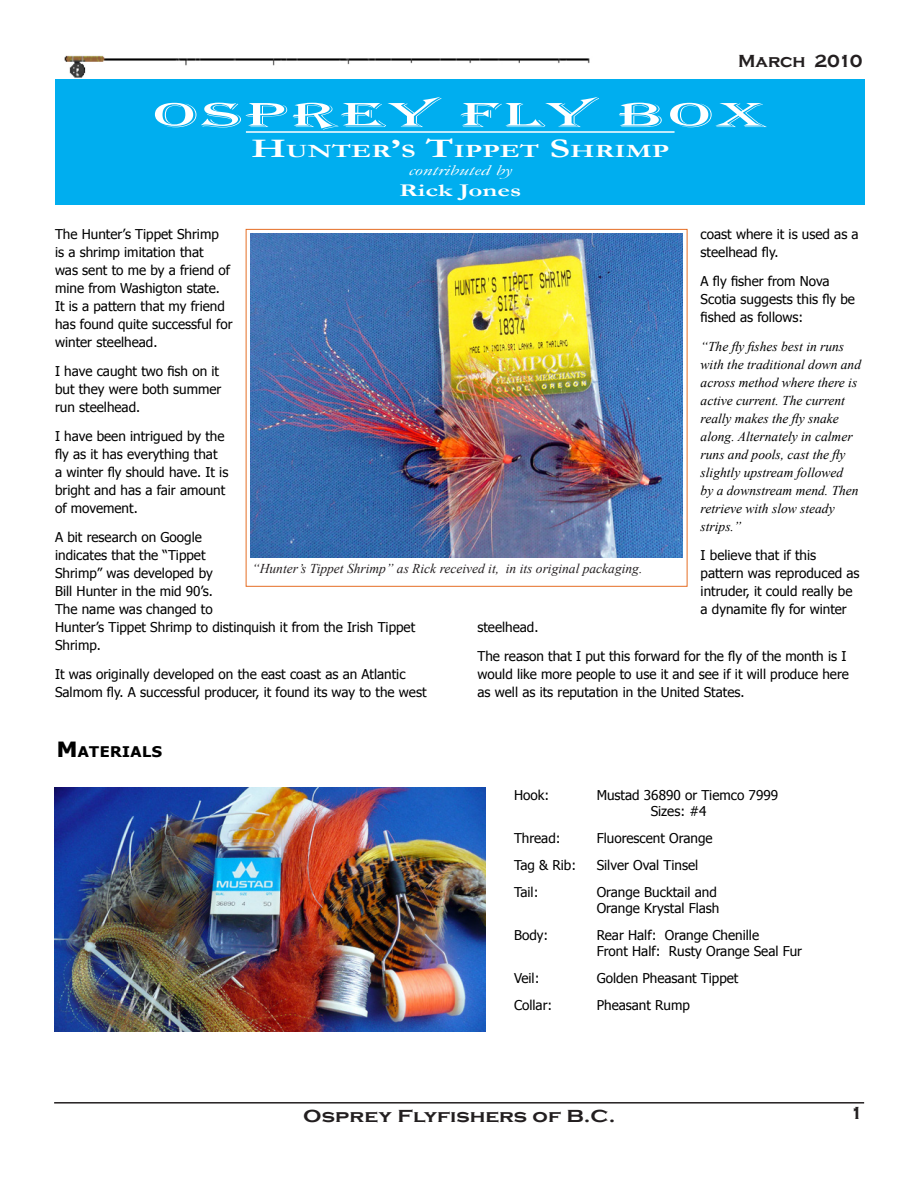
<style>
.page{position:relative;width:918px;height:1188px;background:#fff}
.page>*{position:absolute;margin:0;border:0;box-sizing:border-box;transform-origin:0 0}
.t1{font:36px "Algerian";letter-spacing:.05em;color:#fff;scale:2 1}
.t2{font:700 18.9px "Garamond";color:#fff;scale:1.5 1}
.t3{font:700 18px "Copperplate Gothic";color:#231f20;scale:1.2 1}
.t4{font:700 18px "Copperplate Gothic";color:#231f20}
.t5{font:700 18px "Garamond";color:#fff;scale:1.5 1}
.t6{font:italic 15px "Garamond";color:#fff;scale:1.5 1}
.t7{font:700 14.7px "Tahoma";letter-spacing:.03em;color:#000;scale:1.1 1}
.t8{font:13.5px/18px "Tahoma";color:#000}
.t9{font:italic 13.5px/18px "Times New Roman";color:#000}
.t10{font:italic 13.5px "Times New Roman";color:#231f20}
.s1{font-size:27px}
.s2{font-size:21px}
</style>
<div class="page">
<hr style="left:54px;top:1102px;width:810px;height:2px;background:#231f20">
<div style="left:55px;top:80px;width:810px;height:125px;background:#00aeef"></div>
<hr style="left:246px;top:131px;width:429px;height:2px;background:#fff">
<img style="left:64px;top:55px;width:526px;height:23px">
<img style="left:251px;top:233px;width:432px;height:324px">
<img style="left:54px;top:788px;width:432px;height:243px">
<p class="t4" style="left:738px;top:51px;width:126px">March 2010</p>
<p class="t1" style="left:153px;top:95px;width:308px">OSPREY FLY BOX</p>
<p class="t2" style="left:251px;top:138px;width:280px"><span class="s1">H</span>UNTER<span class="s1">’</span>S <span class="s1">T</span>IPPET <span class="s1">S</span>HRIMP</p>
<p class="t6" style="left:408px;top:160px;width:71px">contributed by</p>
<p class="t5" style="left:399px;top:178px;width:83px">Rick Jones</p>
<p class="t8" style="left:55px;top:225px;width:179px">The Hunter’s Tippet Shrimp<br>is a shrimp imitation that<br>was sent to me by a friend of mine from Washigton state.<br>It is a pattern that my friend has found quite successful for winter steelhead.</p>
<p class="t8" style="left:55px;top:362px;width:168px">I have caught two fish on it but they were both summer run steelhead.</p>
<p class="t8" style="left:55px;top:426px;width:175px">I have been intrigued by the fly as it has everything that<br>a winter fly should have. It is bright and has a fair amount of movement.</p>
<p class="t8" style="left:55px;top:527px;width:362px">A bit research on Google<br>indicates that the “Tippet<br>Shrimp” was developed by<br>Bill Hunter in the mid 90’s.<br>The name was changed to<br>Hunter’s Tippet Shrimp to distinquish it from the Irish Tippet<br>Shrimp.</p>
<p class="t8" style="left:55px;top:664px;width:373px">It was originally developed on the east coast as an Atlantic<br>Salmom fly. A successful producer, it found its way to the west</p>
<p class="t8" style="left:701px;top:225px;width:160px">coast where it is used as a steelhead fly.</p>
<p class="t8" style="left:701px;top:272px;width:156px">A fly fisher from Nova<br>Scotia suggests this fly be fished as follows:</p>
<p class="t9" style="left:701px;top:337px;width:162px">“The fly fishes best in runs with the traditional down and across method where there is active current. The current really makes the fly snake along. Alternately in calmer runs and pools, cast the fly slightly upstream followed<br>by a downstream mend. Then retrieve with slow steady strips.”</p>
<p class="t8" style="left:701px;top:545px;width:161px">I believe that if this pattern was reproduced as intruder, it could really be a dynamite fly for winter</p>
<p class="t10" style="left:252px;top:559px;width:392px">“Hunter’s Tippet Shrimp” as Rick received it, in its original packaging.</p>
<p class="t8" style="left:477px;top:617px;width:63px">steelhead.</p>
<p class="t8" style="left:477px;top:646px;width:373px">The reason that I put this forward for the fly of the month is I would like more people to use it and see if it will produce here as well as its reputation in the United States.</p>
<p class="t7" style="left:57px;top:741px;width:97px"><span class="s2">M</span>ATERIALS</p>
<p class="t8" style="left:514px;top:785px;width:37px">Hook:</p>
<p class="t8" style="left:651px;top:786px;width:129px;line-height:16.2px;text-indent:-54px">Mustad 36890 or Tiemco 7999<br>Sizes: #4</p>
<p class="t8" style="left:514px;top:829px;width:48px">Thread:</p>
<p class="t8" style="left:597px;top:829px;width:117px">Fluorescent Orange</p>
<p class="t8" style="left:514px;top:856px;width:64px">Tag &amp; Rib:</p>
<p class="t8" style="left:597px;top:856px;width:103px">Silver Oval Tinsel</p>
<p class="t8" style="left:514px;top:883px;width:26px">Tail:</p>
<p class="t8" style="left:597px;top:883px;width:124px;line-height:16.2px">Orange Bucktail and<br>Orange Krystal Flash</p>
<p class="t8" style="left:514px;top:926px;width:36px">Body:</p>
<p class="t8" style="left:597px;top:927px;width:207px;line-height:16.2px">Rear Half: Orange Chenille<br>Front Half: Rusty Orange Seal Fur</p>
<p class="t8" style="left:514px;top:969px;width:27px">Veil:</p>
<p class="t8" style="left:597px;top:969px;width:143px">Golden Pheasant Tippet</p>
<p class="t8" style="left:514px;top:996px;width:40px">Collar:</p>
<p class="t8" style="left:597px;top:996px;width:95px">Pheasant Rump</p>
<p class="t3" style="left:303px;top:1106px;width:262px">Osprey Flyfishers of B.C.</p>
<p class="t4" style="left:850px;top:1103px;width:14px">1</p>
</div>
